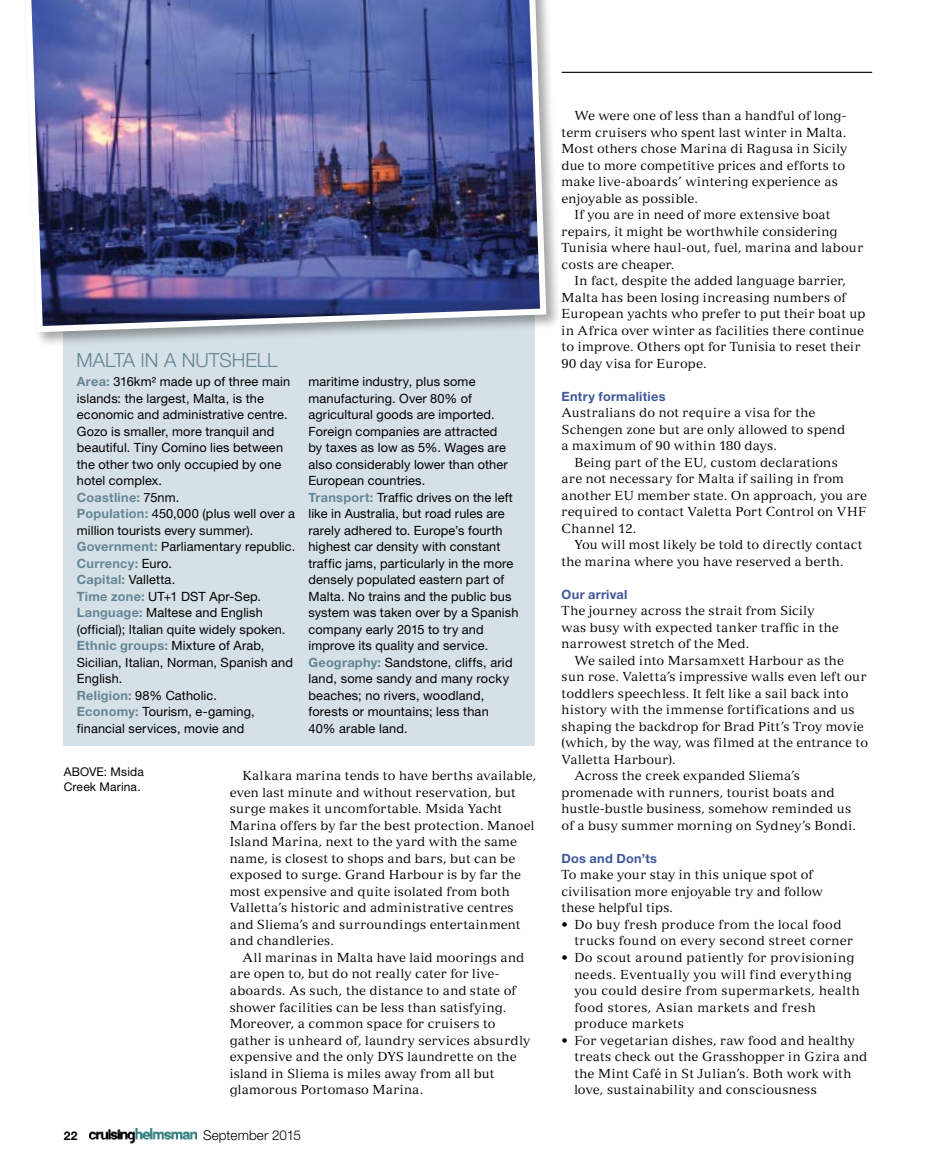
<style>
.page{position:relative;width:936px;height:1170px;background:#fff}
.page>*{position:absolute;margin:0;border:0;box-sizing:border-box;transform-origin:0 0}
.t1{font:300 19.5px "Helvetica Neue LT Std";letter-spacing:-.005em;color:#648595}
.t2{font:300 13.5px "Helvetica Neue LT Std";letter-spacing:.01em;color:#000}
.t3{font:12.75px/16.5px "Versailles LT Std";letter-spacing:.02em;color:#000}
.t4{font:12.75px/16.5px "Helvetica Neue LT Std";letter-spacing:.01em;color:#000}
.t5{font:700 12.75px "Helvetica Neue LT Std";letter-spacing:.02em;color:#415799}
.t6{font:12px/15px "Helvetica Neue LT Std";letter-spacing:.015em;color:#000}
.t7{font:700 12px "Helvetica Neue LT Std";color:#000}
.s1{font-weight:700;color:#648595}
</style>
<div class="page">
<img style="left:90px;top:1128px;width:106px;height:15px">
<hr style="left:561px;top:72px;width:311px;height:1px;background:#000">
<div style="left:64px;top:200px;width:471px;height:545px;background:#d6e1e7"></div>
<div style="left:21px;top:0;width:540px;height:347px;background:#000;opacity:.35"></div>
<img style="left:21px;top:0;width:528px;height:335px">
<h1 class="t1" style="left:76px;top:347px;width:203px">MALTA IN A NUTSHELL</h1>
<p class="t4" style="left:77px;top:373px;width:220px"><span class="s1">Area:</span> 316km² made up of three main islands: the largest, Malta, is the economic and administrative centre.<br>Gozo is smaller, more tranquil and beautiful. Tiny Comino lies between the other two only occupied by one hotel complex.<br><span class="s1">Coastline:</span> 75nm.<br><span class="s1">Population:</span> 450,000 (plus well over a million tourists every summer).<br><span class="s1">Government:</span> Parliamentary republic.<br><span class="s1">Currency:</span> Euro.<br><span class="s1">Capital:</span> Valletta.<br><span class="s1">Time zone:</span> UT+1 DST Apr-Sep.<br><span class="s1">Language:</span> Maltese and English (official); Italian quite widely spoken.<br><span class="s1">Ethnic groups:</span> Mixture of Arab,<br>Sicilian, Italian, Norman, Spanish and<br>English.<br><span class="s1">Religion:</span> 98% Catholic.<br><span class="s1">Economy:</span> Tourism, e-gaming, financial services, movie and</p>
<p class="t4" style="left:308px;top:373px;width:212px">maritime industry, plus some manufacturing. Over 80% of agricultural goods are imported.<br>Foreign companies are attracted<br>by taxes as low as 5%. Wages are also considerably lower than other<br>European countries.<br><span class="s1">Transport:</span> Traffic drives on the left like in Australia, but road rules are rarely adhered to. Europe’s fourth highest car density with constant traffic jams, particularly in the more densely populated eastern part of<br>Malta. No trains and the public bus system was taken over by a Spanish company early 2015 to try and improve its quality and service.<br><span class="s1">Geography:</span> Sandstone, cliffs, arid land, some sandy and many rocky beaches; no rivers, woodland, forests or mountains; less than<br>40% arable land.</p>
<p class="t6" style="left:64px;top:763px;width:82px">ABOVE: Msida<br>Creek Marina.</p>
<p class="t7" style="left:64px;top:1127px;width:15px">22</p>
<p class="t3" style="left:230px;top:767px;width:308px;text-indent:13px">Kalkara marina tends to have berths available, even last minute and without reservation, but surge makes it uncomfortable. Msida Yacht Marina offers by far the best protection. Manoel Island Marina, next to the yard with the same name, is closest to shops and bars, but can be exposed to surge. Grand Harbour is by far the most expensive and quite isolated from both Valletta’s historic and administrative centres and Sliema’s and surroundings entertainment and chandleries.</p>
<p class="t3" style="left:230px;top:949px;width:302px;text-indent:13px">All marinas in Malta have laid moorings and are open to, but do not really cater for live&shy;aboards. As such, the distance to and state of shower facilities can be less than satisfying.<br>Moreover, a common space for cruisers to gather is unheard of, laundry services absurdly expensive and the only DYS laundrette on the island in Sliema is miles away from all but glamorous Portomaso Marina.</p>
<p class="t2" style="left:203px;top:1126px;width:99px">September 2015</p>
<p class="t3" style="left:561px;top:107px;width:287px;text-indent:13px">We were one of less than a handful of long&shy;term cruisers who spent last winter in Malta.<br>Most others chose Marina di Ragusa in Sicily due to more competitive prices and efforts to make live-aboards’ wintering experience as enjoyable as possible.</p>
<p class="t3" style="left:561px;top:206px;width:303px;text-indent:13px">If you are in need of more extensive boat repairs, it might be worthwhile considering Tunisia where haul-out, fuel, marina and labour costs are cheaper.</p>
<p class="t3" style="left:561px;top:272px;width:305px;text-indent:13px">In fact, despite the added language barrier, Malta has been losing increasing numbers of European yachts who prefer to put their boat up in Africa over winter as facilities there continue to improve. Others opt for Tunisia to reset their 90 day visa for Europe.</p>
<p class="t5" style="left:561px;top:388px;width:105px">Entry formalities</p>
<p class="t3" style="left:561px;top:404px;width:285px">Australians do not require a visa for the<br>Schengen zone but are only allowed to spend a maximum of 90 within 180 days.</p>
<p class="t3" style="left:561px;top:454px;width:307px;text-indent:13px">Being part of the EU, custom declarations<br>are not necessary for Malta if sailing in from another EU member state. On approach, you are required to contact Valetta Port Control on VHF Channel 12.</p>
<p class="t3" style="left:561px;top:536px;width:302px;text-indent:13px">You will most likely be told to directly contact the marina where you have reserved a berth.</p>
<p class="t5" style="left:561px;top:586px;width:67px">Our arrival</p>
<p class="t3" style="left:561px;top:602px;width:278px">The journey across the strait from Sicily was busy with expected tanker traffic in the narrowest stretch of the Med.</p>
<p class="t3" style="left:574px;top:652px;width:271px">We sailed into Marsamxett Harbour as the</p>
<p class="t3" style="left:561px;top:668px;width:306px">sun rose. Valetta’s impressive walls even left our</p>
<p class="t3" style="left:561px;top:685px;width:288px">toddlers speechless. It felt like a sail back into</p>
<p class="t3" style="left:561px;top:701px;width:294px">history with the immense fortifications and us</p>
<p class="t3" style="left:561px;top:718px;width:303px">shaping the backdrop for Brad Pitt’s Troy movie</p>
<p class="t3" style="left:561px;top:734px;width:308px">(which, by the way, was filmed at the entrance to</p>
<p class="t3" style="left:561px;top:751px;width:116px">Valletta Harbour).</p>
<p class="t3" style="left:574px;top:767px;width:227px">Across the creek expanded Sliema’s</p>
<p class="t3" style="left:561px;top:784px;width:274px">promenade with runners, tourist boats and</p>
<p class="t3" style="left:561px;top:800px;width:291px">hustle-bustle business, somehow reminded us</p>
<p class="t3" style="left:561px;top:817px;width:296px">of a busy summer morning on Sydney’s Bondi.</p>
<p class="t5" style="left:561px;top:850px;width:97px">Dos and Don’ts</p>
<p class="t3" style="left:561px;top:866px;width:263px">To make your stay in this unique spot of civilisation more enjoyable try and follow these helpful tips.</p>
<p class="t3" style="left:574px;top:916px;width:280px;text-indent:-13px">• Do buy fresh produce from the local food trucks found on every second street corner</p>
<p class="t3" style="left:574px;top:949px;width:287px;text-indent:-13px">• Do scout around patiently for provisioning needs. Eventually you will find everything you could desire from supermarkets, health food stores, Asian markets and fresh produce markets</p>
<p class="t3" style="left:574px;top:1031px;width:294px;text-indent:-13px">• For vegetarian dishes, raw food and healthy treats check out the Grasshopper in Gzira and the Mint Café in St Julian’s. Both work with love, sustainability and consciousness</p>
</div>
